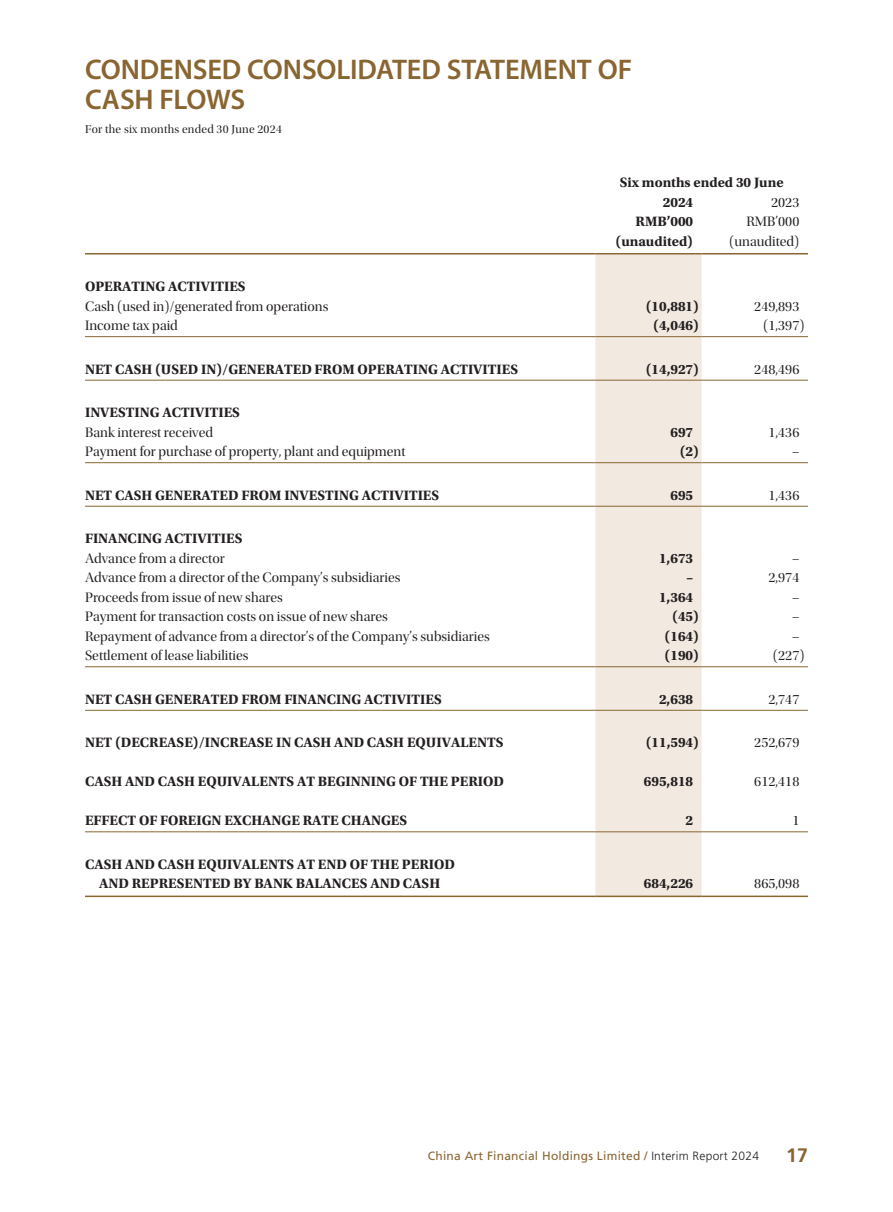
<style>
.page{position:relative;width:893px;height:1212px;background:#fff}
.page>*{position:absolute;margin:0;border:0;box-sizing:border-box;transform-origin:0 0}
.t1{font:600 28.5px/30px "Myriad Pro";letter-spacing:-.005em;color:#896531}
.t2{font:700 19.5px "Frutiger LT Std";color:#896531}
.t3{font:700 14.25px/19.5px "Utopia Std";color:#231f20}
.t4{font:14.25px "Utopia Std Disp";color:#231f20}
.t5{font:12px "Frutiger LT Std";letter-spacing:.02em;color:#896531}
.t6{font:12px "Utopia Std Disp";letter-spacing:.02em;color:#231f20}
.s1{font-weight:300;color:#231f20}
</style>
<div class="page">
<div style="left:595px;top:254px;width:107px;height:641px;background:#f2eae1"></div>
<div style="left:595px;top:337px;width:107px;height:63px;background:#f2eae1"></div>
<hr style="left:85px;top:253px;width:510px;height:1px;background:#896531">
<hr style="left:595px;top:253px;width:107px;height:1px;background:#896531">
<hr style="left:702px;top:253px;width:106px;height:1px;background:#896531">
<hr style="left:85px;top:336px;width:510px;height:1px;background:#896531">
<hr style="left:595px;top:336px;width:107px;height:1px;background:#896531">
<hr style="left:702px;top:336px;width:106px;height:1px;background:#896531">
<hr style="left:85px;top:380px;width:510px;height:1px;background:#896531">
<hr style="left:595px;top:380px;width:107px;height:1px;background:#896531">
<hr style="left:702px;top:380px;width:106px;height:1px;background:#896531">
<hr style="left:85px;top:462px;width:510px;height:1px;background:#896531">
<hr style="left:595px;top:462px;width:107px;height:1px;background:#896531">
<hr style="left:702px;top:462px;width:106px;height:1px;background:#896531">
<hr style="left:85px;top:506px;width:510px;height:1px;background:#896531">
<hr style="left:595px;top:506px;width:107px;height:1px;background:#896531">
<hr style="left:702px;top:506px;width:106px;height:1px;background:#896531">
<hr style="left:85px;top:666px;width:510px;height:1px;background:#896531">
<hr style="left:595px;top:666px;width:107px;height:1px;background:#896531">
<hr style="left:702px;top:666px;width:106px;height:1px;background:#896531">
<hr style="left:85px;top:710px;width:510px;height:1px;background:#896531">
<hr style="left:595px;top:710px;width:107px;height:1px;background:#896531">
<hr style="left:702px;top:710px;width:106px;height:1px;background:#896531">
<hr style="left:85px;top:831px;width:510px;height:1px;background:#896531">
<hr style="left:595px;top:831px;width:107px;height:1px;background:#896531">
<hr style="left:702px;top:831px;width:106px;height:1px;background:#896531">
<hr style="left:85px;top:895px;width:510px;height:2px;background:#896531">
<hr style="left:595px;top:895px;width:107px;height:2px;background:#896531">
<hr style="left:702px;top:895px;width:106px;height:2px;background:#896531">
<h1 class="t1" style="left:85px;top:54px;width:549px">CONDENSED CONSOLIDATED STATEMENT OF<br>CASH FLOWS</h1>
<p class="t6" style="left:85px;top:123px;width:199px">For the six months ended 30 June 2024</p>
<p class="t3" style="left:663px;top:173px;width:122px;text-indent:-43px">Six months ended 30 June<br>2024</p>
<p class="t4" style="left:771px;top:194px;width:30px">2023</p>
<p class="t3" style="left:636px;top:212px;width:59px">RMB’000</p>
<p class="t4" style="left:746px;top:214px;width:55px">RMB’000</p>
<p class="t3" style="left:615px;top:231px;width:79px">(unaudited)</p>
<p class="t4" style="left:729px;top:233px;width:72px">(unaudited)</p>
<p class="t3" style="left:85px;top:277px;width:162px">OPERATING ACTIVITIES</p>
<p class="t4" style="left:85px;top:298px;width:245px">Cash (used in)/generated from operations</p>
<p class="t3" style="left:646px;top:296px;width:55px">(10,881)</p>
<p class="t4" style="left:754px;top:298px;width:47px">249,893</p>
<p class="t4" style="left:85px;top:318px;width:94px">Income tax paid</p>
<p class="t3" style="left:653px;top:316px;width:47px">(4,046)</p>
<p class="t4" style="left:763px;top:318px;width:43px">(1,397)</p>
<p class="t3" style="left:85px;top:359px;width:435px">NET CASH (USED IN)/GENERATED FROM OPERATING ACTIVITIES</p>
<p class="t3" style="left:646px;top:359px;width:55px">(14,927)</p>
<p class="t4" style="left:754px;top:361px;width:47px">248,496</p>
<p class="t3" style="left:85px;top:403px;width:156px">INVESTING ACTIVITIES</p>
<p class="t4" style="left:85px;top:424px;width:130px">Bank interest received</p>
<p class="t3" style="left:670px;top:422px;width:24px">697</p>
<p class="t4" style="left:768px;top:424px;width:33px">1,436</p>
<p class="t4" style="left:85px;top:444px;width:322px">Payment for purchase of property, plant and equipment</p>
<p class="t3" style="left:680px;top:442px;width:21px">(2)</p>
<p class="t4" style="left:792px;top:444px;width:9px">–</p>
<p class="t3" style="left:85px;top:485px;width:356px">NET CASH GENERATED FROM INVESTING ACTIVITIES</p>
<p class="t3" style="left:670px;top:485px;width:24px">695</p>
<p class="t4" style="left:768px;top:487px;width:33px">1,436</p>
<p class="t3" style="left:85px;top:529px;width:159px">FINANCING ACTIVITIES</p>
<p class="t4" style="left:85px;top:550px;width:141px">Advance from a director</p>
<p class="t3" style="left:659px;top:548px;width:36px">1,673</p>
<p class="t4" style="left:792px;top:550px;width:9px">–</p>
<p class="t4" style="left:85px;top:570px;width:317px">Advance from a director of the Company’s subsidiaries</p>
<p class="t3" style="left:686px;top:568px;width:8px">–</p>
<p class="t4" style="left:768px;top:570px;width:33px">2,974</p>
<p class="t4" style="left:85px;top:589px;width:199px">Proceeds from issue of new shares</p>
<p class="t3" style="left:659px;top:587px;width:36px">1,364</p>
<p class="t4" style="left:792px;top:589px;width:9px">–</p>
<p class="t4" style="left:85px;top:609px;width:304px">Payment for transaction costs on issue of new shares</p>
<p class="t3" style="left:672px;top:607px;width:28px">(45)</p>
<p class="t4" style="left:792px;top:609px;width:9px">–</p>
<p class="t4" style="left:85px;top:628px;width:406px">Repayment of advance from a director’s of the Company’s subsidiaries</p>
<p class="t3" style="left:665px;top:626px;width:36px">(164)</p>
<p class="t4" style="left:792px;top:628px;width:9px">–</p>
<p class="t4" style="left:85px;top:648px;width:165px">Settlement of lease liabilities</p>
<p class="t3" style="left:665px;top:646px;width:36px">(190)</p>
<p class="t4" style="left:773px;top:648px;width:33px">(227)</p>
<p class="t3" style="left:85px;top:689px;width:358px">NET CASH GENERATED FROM FINANCING ACTIVITIES</p>
<p class="t3" style="left:659px;top:689px;width:36px">2,638</p>
<p class="t4" style="left:768px;top:691px;width:33px">2,747</p>
<p class="t3" style="left:85px;top:733px;width:420px">NET (DECREASE)/INCREASE IN CASH AND CASH EQUIVALENTS</p>
<p class="t3" style="left:646px;top:733px;width:55px">(11,594)</p>
<p class="t4" style="left:754px;top:735px;width:47px">252,679</p>
<p class="t3" style="left:85px;top:772px;width:420px">CASH AND CASH EQUIVALENTS AT BEGINNING OF THE PERIOD</p>
<p class="t3" style="left:644px;top:772px;width:51px">695,818</p>
<p class="t4" style="left:754px;top:774px;width:47px">612,418</p>
<p class="t3" style="left:85px;top:811px;width:324px">EFFECT OF FOREIGN EXCHANGE RATE CHANGES</p>
<p class="t3" style="left:685px;top:811px;width:9px">2</p>
<p class="t4" style="left:792px;top:813px;width:9px">1</p>
<p class="t3" style="left:85px;top:854px;width:371px;text-align:center">CASH AND CASH EQUIVALENTS AT END OF THE PERIOD<br>AND REPRESENTED BY BANK BALANCES AND CASH</p>
<p class="t3" style="left:644px;top:874px;width:51px">684,226</p>
<p class="t4" style="left:754px;top:876px;width:47px">865,098</p>
<p class="t5" style="left:428px;top:1148px;width:333px">China Art Financial Holdings Limited / <span class="s1">Interim Report 2024</span></p>
<h2 class="t2" style="left:786px;top:1143px;width:23px">17</h2>
</div>
